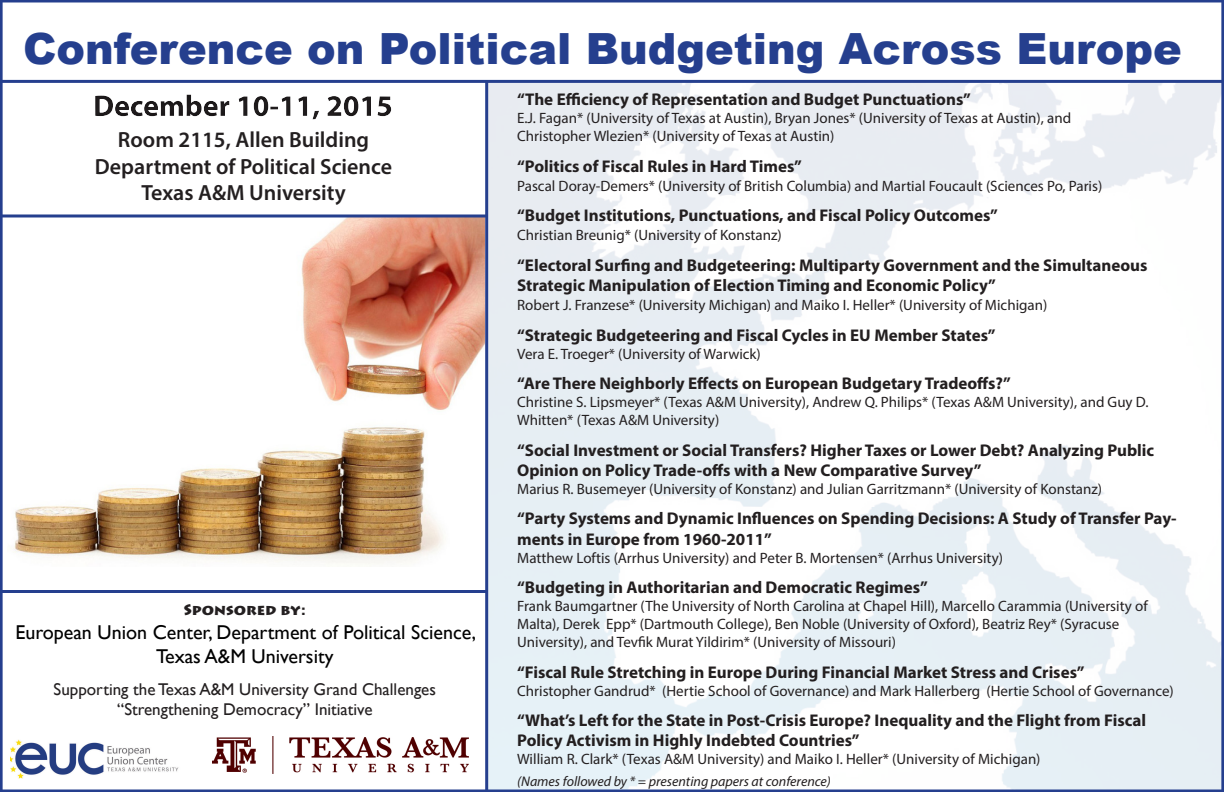
<style>
.page{position:relative;width:1224px;height:792px;background:#fff}
.page>*{position:absolute;margin:0;border:0;box-sizing:border-box;transform-origin:0 0}
.t1{font:900 43px "Arial";color:#253f8e}
.t2{font:600 22px/26.4px "Myriad Pro";color:#231f20;text-align:center}
.t3{font:20px/24px "Gill Sans";color:#000;text-align:center}
.t4{font:700 17px/20.4px "Myriad Pro";color:#231f20}
.t5{font:17px/20px "Gill Sans";color:#231f20;text-align:center}
.t6{font:15px/18px "Myriad Pro";color:#231f20}
.t7{font:900 15px "Lithos Pro";color:#231f20}
.t8{font:italic 14px "Myriad Pro";color:#231f20}
</style>
<div class="page">
<img style="left:488px;top:83px;width:733px;height:706px">
<div style="left:85px;top:85px;width:316px;height:39px;background:#231f20;opacity:.5"></div>
<hr style="left:0;top:80px;width:1224px;height:3px;background:#253f8e">
<hr style="left:0;top:590px;width:487px;height:3px;background:#253f8e">
<hr style="left:485px;top:82px;width:3px;height:710px;background:#253f8e">
<img style="left:10px;top:739px;width:169px;height:40px">
<img style="left:212px;top:736px;width:257px;height:38px">
<img style="left:8px;top:217px;width:477px;height:347px">
<hr style="left:0;top:214px;width:488px;height:3px;background:#253f8e">
<hr style="left:1px;top:0;width:1223px;height:2px;background:#253f8e">
<hr style="left:1px;top:789px;width:1223px;height:3px;background:#253f8e">
<hr style="left:0;top:0;width:3px;height:792px;background:#253f8e">
<hr style="left:1221px;top:0;width:3px;height:792px;background:#253f8e">
<p class="t1" style="left:23px;top:17px;width:1161px">Conference on Political Budgeting Across Europe</p>
<p class="t2" style="left:95px;top:126px;width:299px">Room 2115, Allen Building<br>Department of Political Science</p>
<p class="t2" style="left:141px;top:179px;width:206px">Texas A&amp;M University</p>
<p class="t7" style="left:184px;top:601px;width:124px">SPONSORED BY:</p>
<p class="t3" style="left:15px;top:620px;width:462px">European Union Center, Department of Political Science,<br>Texas A&amp;M University</p>
<p class="t5" style="left:54px;top:679px;width:384px">Supporting the Texas A&amp;M University Grand Challenges “Strengthening Democracy” Initiative</p>
<p class="t4" style="left:517px;top:89px;width:455px">“The Efficiency of Representation and Budget Punctuations”</p>
<p class="t6" style="left:517px;top:109px;width:555px">E.J. Fagan* (University of Texas at Austin), Bryan Jones* (University of Texas at Austin), and<br>Christopher Wlezien* (University of Texas at Austin)</p>
<p class="t4" style="left:517px;top:155px;width:286px">“Politics of Fiscal Rules in Hard Times”</p>
<p class="t6" style="left:517px;top:176px;width:587px">Pascal Doray-Demers* (University of British Columbia) and Martial Foucault (Sciences Po, Paris)</p>
<p class="t4" style="left:517px;top:205px;width:482px">“Budget Institutions, Punctuations, and Fiscal Policy Outcomes”</p>
<p class="t6" style="left:517px;top:226px;width:266px">Christian Breunig* (University of Konstanz)</p>
<p class="t4" style="left:517px;top:254px;width:632px">“Electoral Surfing and Budgeteering: Multiparty Government and the Simultaneous<br>Strategic Manipulation of Election Timing and Economic Policy”</p>
<p class="t6" style="left:517px;top:296px;width:532px">Robert J. Franzese* (University Michigan) and Maiko I. Heller* (University of Michigan)</p>
<p class="t4" style="left:517px;top:324px;width:480px">“Strategic Budgeteering and Fiscal Cycles in EU Member States”</p>
<p class="t6" style="left:517px;top:344px;width:245px">Vera E. Troeger* (University of Warwick)</p>
<p class="t4" style="left:517px;top:373px;width:495px">“Are There Neighborly Effects on European Budgetary Tradeoffs?”</p>
<p class="t6" style="left:517px;top:393px;width:633px">Christine S. Lipsmeyer* (Texas A&amp;M University), Andrew Q. Philips* (Texas A&amp;M University), and Guy D.<br>Whitten* (Texas A&amp;M University)</p>
<p class="t4" style="left:517px;top:439px;width:639px">“Social Investment or Social Transfers? Higher Taxes or Lower Debt? Analyzing Public<br>Opinion on Policy Trade-offs with a New Comparative Survey”</p>
<p class="t6" style="left:517px;top:480px;width:587px">Marius R. Busemeyer (University of Konstanz) and Julian Garritzmann* (University of Konstanz)</p>
<p class="t4" style="left:517px;top:508px;width:661px">“Party Systems and Dynamic Influences on Spending Decisions: A Study of Transfer Pay&shy;ments in Europe from 1960-2011”</p>
<p class="t6" style="left:517px;top:548px;width:487px">Matthew Loftis (Arrhus University) and Peter B. Mortensen* (Arrhus University)</p>
<p class="t4" style="left:517px;top:577px;width:412px">“Budgeting in Authoritarian and Democratic Regimes”</p>
<p class="t6" style="left:517px;top:597px;width:632px">Frank Baumgartner (The University of North Carolina at Chapel Hill), Marcello Carammia (University of<br>Malta), Derek Epp* (Dartmouth College), Ben Noble (University of Oxford), Beatriz Rey* (Syracuse<br>University), and Tevfik Murat Yildirim* (University of Missouri)</p>
<p class="t4" style="left:517px;top:661px;width:569px">“Fiscal Rule Stretching in Europe During Financial Market Stress and Crises”</p>
<p class="t6" style="left:517px;top:681px;width:658px">Christopher Gandrud* (Hertie School of Governance) and Mark Hallerberg (Hertie School of Governance)</p>
<p class="t4" style="left:517px;top:709px;width:630px">“What’s Left for the State in Post-Crisis Europe? Inequality and the Flight from Fiscal<br>Policy Activism in Highly Indebted Countries”</p>
<p class="t6" style="left:517px;top:750px;width:525px">William R. Clark* (Texas A&amp;M University) and Maiko I. Heller* (University of Michigan)</p>
<p class="t8" style="left:517px;top:772px;width:315px">(Names followed by * = presenting papers at conference)</p>
</div>
